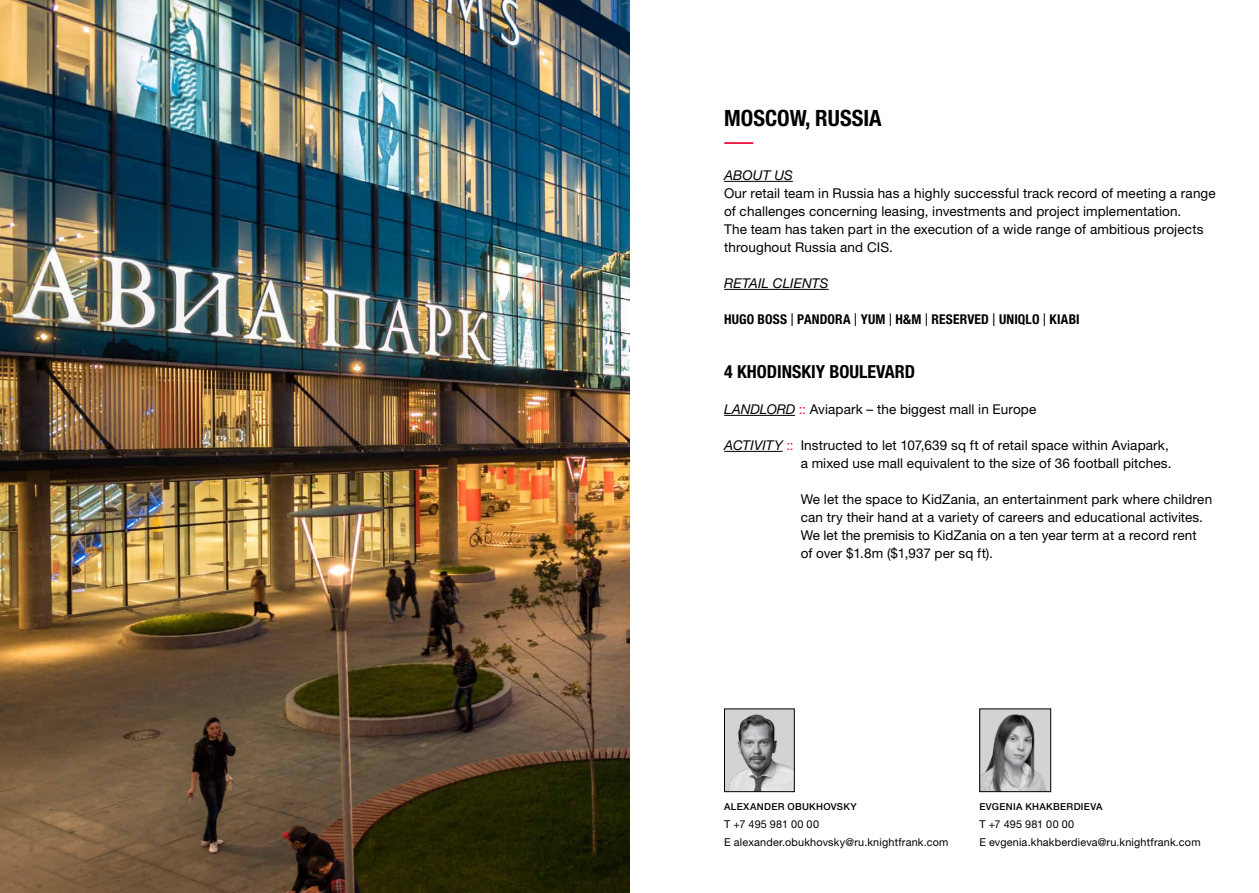
<style>
.page{position:relative;width:1259px;height:893px;background:#fff}
.page>*{position:absolute;margin:0;border:0;box-sizing:border-box;transform-origin:0 0}
.t1{font:700 condensed 22.5px "Helvetica Neue LT Std";color:#000}
.t2{font:700 condensed 18px "Helvetica Neue LT Std";color:#000}
.t3{font:13.5px/18px "Helvetica Neue LT Std";letter-spacing:.01em;color:#000}
.t4{font:700 condensed 13.5px "Helvetica Neue LT Std";letter-spacing:.01em;color:#000}
.t5{font:italic 13.5px "Helvetica Neue LT Std";letter-spacing:.005em;color:#000}
.t6{font:10.8px/18px "Helvetica Neue LT Std";letter-spacing:.015em;color:#000}
.t7{font:500 9.6px "Helvetica Neue LT Std";letter-spacing:.035em;color:#000}
.s1{font-family:"Arial";font-weight:400;font-stretch:normal}
.s2{font-style:italic}
.s3{color:#ed1848}
</style>
<div class="page">
<hr style="left:724px;top:181px;width:69px;height:1px;background:#000">
<hr style="left:724px;top:289px;width:104px;height:1px;background:#000">
<hr style="left:724px;top:415px;width:71px;height:1px;background:#000">
<hr style="left:724px;top:451px;width:58px;height:1px;background:#000">
<hr style="left:724px;top:142px;width:29px;height:2px;background:#ed1848">
<img style="left:726px;top:711px;width:66px;height:79px">
<div style="left:724px;top:709px;width:70px;height:83px;border:1px solid #000"></div>
<img style="left:981px;top:711px;width:68px;height:79px">
<div style="left:979px;top:709px;width:72px;height:83px;border:1px solid #000"></div>
<img style="left:0;top:0;width:629px;height:893px">
<h1 class="t1" style="left:724px;top:104px;width:159px">MOSCOW, RUSSIA</h1>
<p class="t5" style="left:724px;top:167px;width:70px">ABOUT US</p>
<p class="t3" style="left:724px;top:184px;width:493px">Our retail team in Russia has a highly successful track record of meeting a range of challenges concerning leasing, investments and project implementation.<br>The team has taken part in the execution of a wide range of ambitious projects throughout Russia and CIS.</p>
<p class="t5" style="left:724px;top:275px;width:106px">RETAIL CLIENTS</p>
<p class="t4" style="left:724px;top:311px;width:357px">HUGO BOSS <span class="s1">|</span> PANDORA <span class="s1">|</span> YUM <span class="s1">|</span> H&amp;M <span class="s1">|</span> RESERVED <span class="s1">|</span> UNIQLO <span class="s1">|</span> KIABI</p>
<h2 class="t2" style="left:724px;top:361px;width:192px">4 KHODINSKIY BOULEVARD</h2>
<p class="t3" style="left:724px;top:400px;width:314px"><span class="s2">LANDLORD</span> <span class="s3">::</span> Aviapark – the biggest mall in Europe</p>
<p class="t3" style="left:724px;top:436px;width:449px;text-align:right"><span class="s2">ACTIVITY</span> <span class="s3">::</span> Instructed to let 107,639 sq ft of retail space within Aviapark, a mixed use mall equivalent to the size of 36 football pitches.</p>
<p class="t3" style="left:800px;top:490px;width:413px">We let the space to KidZania, an entertainment park where children can try their hand at a variety of careers and educational activites.<br>We let the premisis to KidZania on a ten year term at a record rent<br>of over $1.8m ($1,937 per sq ft).</p>
<p class="t7" style="left:724px;top:801px;width:134px">ALEXANDER OBUKHOVSKY</p>
<p class="t6" style="left:724px;top:815px;width:226px">T +7 495 981 00 00<br>E alexander.obukhovsky@ru.knightfrank.com</p>
<p class="t7" style="left:979px;top:801px;width:125px">EVGENIA KHAKBERDIEVA</p>
<p class="t6" style="left:979px;top:815px;width:223px">T +7 495 981 00 00<br>E evgenia.khakberdieva@ru.knightfrank.com</p>
</div>
